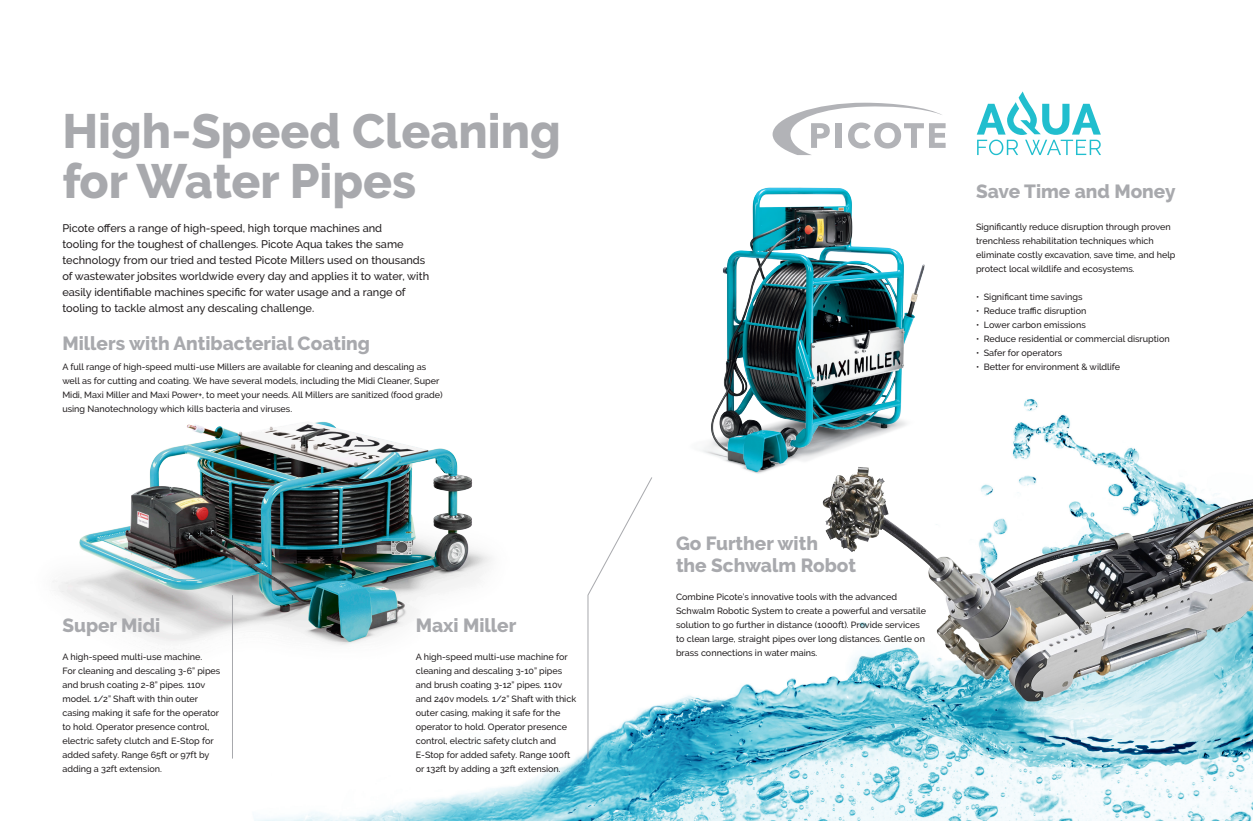
<style>
.page{position:relative;width:1253px;height:821px;background:#fff}
.page>*{position:absolute;margin:0;border:0;box-sizing:border-box;transform-origin:0 0}
.t1{font:800 48px/50px "Raleway";color:#a8a9ad}
.t2{font:800 19px "Raleway";color:#a8a9ad}
.t3{font:500 11px/16px "Raleway";color:#231f20}
.t4{font:500 9px/14px "Raleway";color:#231f20}
</style>
<div class="page">
<img style="left:232px;top:102px;width:1020px;height:718px">
<img style="left:52px;top:172px;width:505px;height:523px">
<hr style="left:232px;top:595px;width:1px;height:163px;background:#a8a9ad">
<svg style="left:587px;top:476px;width:66px;height:283px"></svg>
<svg style="left:772px;top:103px;width:173px;height:5px"></svg>
<svg style="left:976px;top:91px;width:124px;height:64px"></svg>
<img style="left:676px;top:108px;width:276px;height:389px">
<img style="left:807px;top:420px;width:445px;height:319px">
<p class="t1" style="left:62px;top:106px;width:500px">High-Speed Cleaning for Water Pipes</p>
<p class="t3" style="left:62px;top:220px;width:368px">Picote offers a range of high-speed, high torque machines and<br>tooling for the toughest of challenges. Picote Aqua takes the same technology from our tried and tested Picote Millers used on thousands of wastewater jobsites worldwide every day and applies it to water, with easily identifiable machines specific for water usage and a range of tooling to tackle almost any descaling challenge.</p>
<p class="t2" style="left:62px;top:333px;width:309px">Millers with Antibacterial Coating</p>
<p class="t4" style="left:62px;top:360px;width:381px">A full range of high-speed multi-use Millers are available for cleaning and descaling as well as for cutting and coating. We have several models, including the Midi Cleaner, Super Midi, Maxi Miller and Maxi Power+, to meet your needs. All Millers are sanitized (food grade) using Nanotechnology which kills bacteria and viruses.</p>
<p class="t2" style="left:62px;top:614px;width:99px">Super Midi</p>
<p class="t4" style="left:62px;top:649px;width:141px">A high-speed multi-use machine.</p>
<p class="t4" style="left:62px;top:663px;width:159px">For cleaning and descaling 3-6” pipes and brush coating 2-8” pipes. 110v model. 1/2” Shaft with thin outer casing making it safe for the operator to hold. Operator presence control, electric safety clutch and E-Stop for added safety. Range 65ft or 97ft by adding a 32ft extension.</p>
<p class="t2" style="left:416px;top:614px;width:102px">Maxi Miller</p>
<p class="t4" style="left:416px;top:649px;width:162px">A high-speed multi-use machine for cleaning and descaling 3-10” pipes and brush coating 3-12” pipes. 110v and 240v models. 1/2” Shaft with thick outer casing, making it safe for the operator to hold. Operator presence control, electric safety clutch and E-Stop for added safety. Range 100ft</p>
<p class="t4" style="left:416px;top:761px;width:146px">or 132ft by adding a 32ft extension.</p>
<p class="t2" style="left:976px;top:180px;width:201px">Save Time and Money</p>
<p class="t4" style="left:976px;top:220px;width:196px">Significantly reduce disruption through proven trenchless rehabilitation techniques which</p>
<p class="t4" style="left:976px;top:248px;width:201px">eliminate costly excavation, save time, and help protect local wildlife and ecosystems.</p>
<p class="t4" style="left:976px;top:290px;width:108px">• Significant time savings</p>
<p class="t4" style="left:976px;top:304px;width:112px">• Reduce traffic disruption</p>
<p class="t4" style="left:976px;top:318px;width:111px">• Lower carbon emissions</p>
<p class="t4" style="left:976px;top:332px;width:195px">• Reduce residential or commercial disruption</p>
<p class="t4" style="left:976px;top:346px;width:88px">• Safer for operators</p>
<p class="t4" style="left:976px;top:360px;width:146px">• Better for environment &amp; wildlife</p>
<p class="t2" style="left:676px;top:532px;width:143px">Go Further with</p>
<p class="t2" style="left:676px;top:554px;width:181px">the Schwalm Robot</p>
<p class="t4" style="left:676px;top:590px;width:251px">Combine Picote’s innovative tools with the advanced Schwalm Robotic System to create a powerful and versatile solution to go further in distance (1000ft). Provide services to clean large, straight pipes over long distances. Gentle on brass connections in water mains.</p>
</div>
